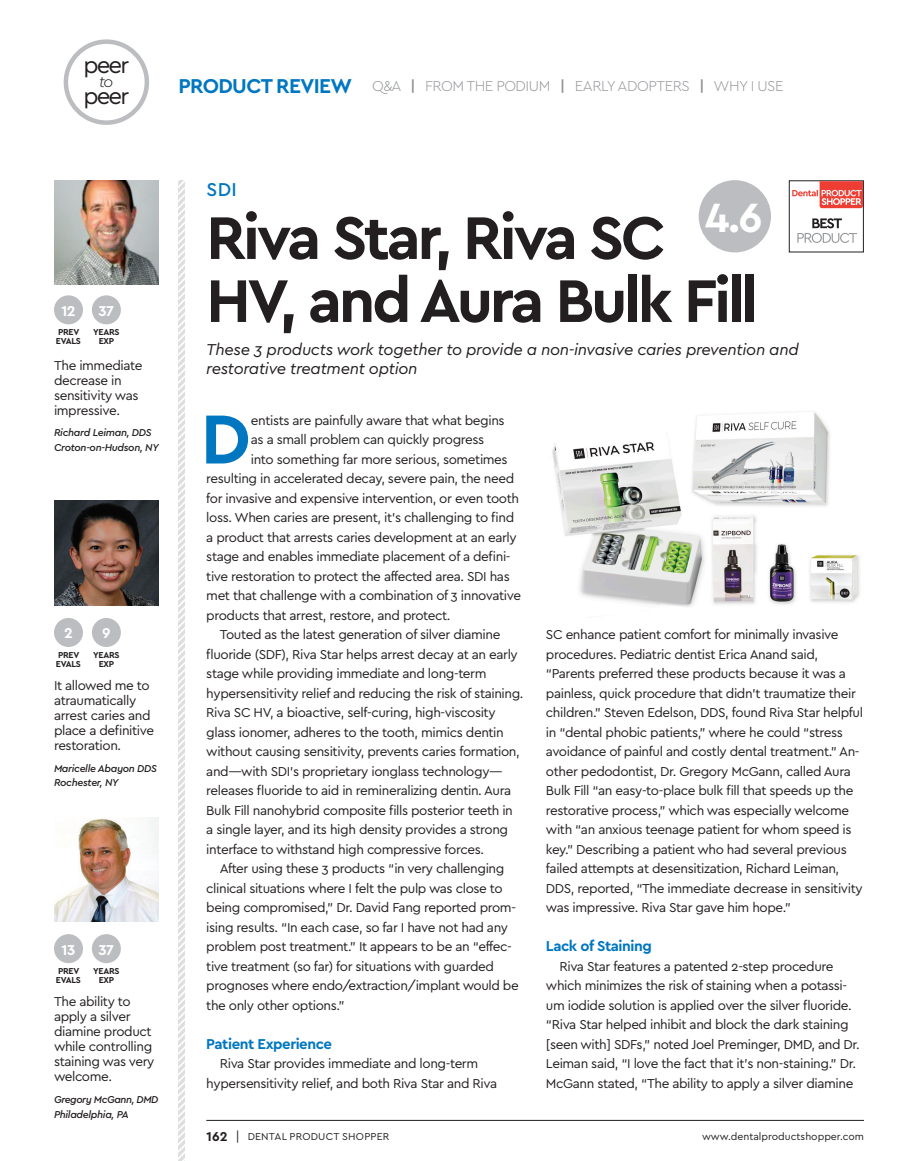
<style>
.page{position:relative;width:918px;height:1161px;background:#fff}
.page>*{position:absolute;margin:0;border:0;box-sizing:border-box;transform-origin:0 0}
.PE_BODY_FIRST_PARAGR{font:700 72.6px "Cera";color:#0077c0}
.PE_PRODUCT_NAME__TOP{font:700 63px/63px "Cera";letter-spacing:-.05em;color:#231f20}
.PE_OVERALL_SCORE_1ST{font:700 42.9px "Cera";color:#fff}
.t1{font:24px "Cera";letter-spacing:-.08em;color:#231f20}
.t2{font:700 21px "Cera";letter-spacing:-.03em;color:#0077c0}
.PE_COMPANY_NAME__TOP{font:500 19.5px "Cera";color:#0077c0}
.PE_MAIN_SUBHEAD{font:italic 16.5px/19.5px "Cera";letter-spacing:-.02em;color:#231f20}
.t3{font:italic 300 16.05px "Cera";color:#231f20}
.t4{font:300 15px "Cera";letter-spacing:-.03em;color:#939598}
.PE_BODY_COPY{font:700 15px "Cera";letter-spacing:-.03em;color:#0077c0}
.PE_EVAL_YEARS___s{font:700 15px "Cera";letter-spacing:-.035em;color:#fff}
.PE_BODY_COPY-2{font:13.5px/19.5px "Cera";letter-spacing:-.03em;color:#231f20}
.PE_BODY_FIRST_PARAGR-2{font:13.5px "Cera";letter-spacing:-.03em;color:#231f20}
.PE_EVAL_QUOTE{font:13.5px/15px "Cera";letter-spacing:-.03em;color:#231f20}
.PE_EVAL_NAME_LOCATIO{font:italic 500 10.5px "Cera";letter-spacing:-.03em;color:#231f20}
.t5{font:10.5px "Cera";color:#231f20}
.t6{font:10.5px "Cera";letter-spacing:.02em;color:#231f20}
.t7{font:700 9px "Cera";letter-spacing:-.03em;color:#231f20}
.s1{font-weight:700}
.s2{font-weight:700;font-size:13.5px}
.s3{font-size:13.5px}
</style>
<div class="page">
<hr style="left:206px;top:1120px;width:658px;height:1px;background:#231f20">
<svg style="left:178px;top:180px;width:7px;height:981px"></svg>
<div style="left:64px;top:39px;width:85px;height:86px;border:4px solid #bcbdc0;border-radius:50%"></div>
<img style="left:54px;top:180px;width:105px;height:105px">
<div style="left:54px;top:295px;width:29px;height:29px;background:#bcbdc0;border-radius:50%"></div>
<div style="left:92px;top:295px;width:29px;height:29px;background:#bcbdc0;border-radius:50%"></div>
<img style="left:54px;top:501px;width:105px;height:105px">
<div style="left:54px;top:618px;width:29px;height:29px;background:#bcbdc0;border-radius:50%"></div>
<div style="left:92px;top:618px;width:29px;height:29px;background:#bcbdc0;border-radius:50%"></div>
<img style="left:54px;top:817px;width:105px;height:105px">
<div style="left:54px;top:934px;width:29px;height:29px;background:#bcbdc0;border-radius:50%"></div>
<div style="left:92px;top:934px;width:29px;height:29px;background:#bcbdc0;border-radius:50%"></div>
<div style="left:789px;top:180px;width:75px;height:72px;border:1px solid #231f20"></div>
<svg style="left:792px;top:181px;width:71px;height:27px"></svg>
<svg style="left:797px;top:218px;width:60px;height:25px"></svg>
<div style="left:699px;top:180px;width:72px;height:72px;background:#bcbdc0;border-radius:50%"></div>
<img style="left:552px;top:412px;width:308px;height:195px">
<p class="t1" style="left:84px;top:49px;width:47px">peer</p>
<p class="t3" style="left:99px;top:71px;width:16px">to</p>
<p class="t1" style="left:84px;top:80px;width:47px">peer</p>
<p class="t2" style="left:178px;top:72px;width:175px">PRODUCT REVIEW</p>
<p class="t4" style="left:372px;top:76px;width:413px">Q&amp;A <span class="s1">|</span> FROM THE PODIUM <span class="s1">|</span> EARLY ADOPTERS <span class="s1">|</span> WHY I USE</p>
<p class="PE_EVAL_YEARS___s" style="left:61px;top:301px;width:16px">12</p>
<p class="t7" style="left:58px;top:326px;width:23px">PREV</p>
<p class="t7" style="left:56px;top:335px;width:27px">EVALS</p>
<p class="PE_EVAL_YEARS___s" style="left:99px;top:301px;width:17px">37</p>
<p class="t7" style="left:93px;top:326px;width:28px">YEARS</p>
<p class="t7" style="left:99px;top:335px;width:17px">EXP</p>
<p class="PE_EVAL_QUOTE" style="left:54px;top:357px;width:90px">The immediate decrease in sensitivity was impressive.</p>
<p class="PE_EVAL_NAME_LOCATIO" style="left:54px;top:426px;width:99px">Richard Leiman, DDS</p>
<p class="PE_EVAL_NAME_LOCATIO" style="left:54px;top:440px;width:106px">Croton-on-Hudson, NY</p>
<p class="PE_EVAL_YEARS___s" style="left:64px;top:623px;width:10px">2</p>
<p class="t7" style="left:58px;top:649px;width:23px">PREV</p>
<p class="t7" style="left:56px;top:658px;width:27px">EVALS</p>
<p class="PE_EVAL_YEARS___s" style="left:102px;top:623px;width:10px">9</p>
<p class="t7" style="left:93px;top:649px;width:28px">YEARS</p>
<p class="t7" style="left:99px;top:658px;width:17px">EXP</p>
<p class="PE_EVAL_QUOTE" style="left:54px;top:678px;width:102px">It allowed me to atraumatically arrest caries and place a definitive restoration.</p>
<p class="PE_EVAL_NAME_LOCATIO" style="left:54px;top:761px;width:105px">Maricelle Abayon DDS</p>
<p class="PE_EVAL_NAME_LOCATIO" style="left:54px;top:776px;width:66px">Rochester, NY</p>
<p class="PE_EVAL_YEARS___s" style="left:62px;top:940px;width:15px">13</p>
<p class="t7" style="left:58px;top:965px;width:23px">PREV</p>
<p class="t7" style="left:56px;top:974px;width:27px">EVALS</p>
<p class="PE_EVAL_YEARS___s" style="left:99px;top:940px;width:17px">37</p>
<p class="t7" style="left:93px;top:965px;width:28px">YEARS</p>
<p class="t7" style="left:99px;top:974px;width:17px">EXP</p>
<p class="PE_EVAL_QUOTE" style="left:54px;top:994px;width:102px">The ability to apply a silver diamine product while controlling staining was very welcome.</p>
<p class="PE_EVAL_NAME_LOCATIO" style="left:54px;top:1092px;width:106px">Gregory McGann, DMD</p>
<p class="PE_EVAL_NAME_LOCATIO" style="left:54px;top:1107px;width:76px">Philadelphia, PA</p>
<p class="PE_COMPANY_NAME__TOP" style="left:206px;top:176px;width:32px">SDI</p>
<p class="PE_PRODUCT_NAME__TOP" style="left:206px;top:204px;width:554px">Riva Star, Riva SC<br>HV, and Aura Bulk Fill</p>
<p class="PE_MAIN_SUBHEAD" style="left:206px;top:339px;width:594px">These 3 products work together to provide a non-invasive caries prevention and restorative treatment option</p>
<p class="PE_OVERALL_SCORE_1ST" style="left:705px;top:189px;width:59px">4.6</p>
<p class="PE_BODY_FIRST_PARAGR" style="left:201px;top:391px;width:52px">D</p>
<p class="PE_BODY_FIRST_PARAGR-2" style="left:251px;top:411px;width:255px">entists are painfully aware that what begins</p>
<p class="PE_BODY_FIRST_PARAGR-2" style="left:251px;top:430px;width:235px">as a small problem can quickly progress</p>
<p class="PE_BODY_FIRST_PARAGR-2" style="left:251px;top:450px;width:258px">into something far more serious, sometimes</p>
<p class="PE_BODY_FIRST_PARAGR-2" style="left:206px;top:470px;width:310px">resulting in accelerated decay, severe pain, the need</p>
<p class="PE_BODY_FIRST_PARAGR-2" style="left:206px;top:489px;width:314px">for invasive and expensive intervention, or even tooth</p>
<p class="PE_BODY_FIRST_PARAGR-2" style="left:206px;top:508px;width:310px">loss. When caries are present, it’s challenging to find</p>
<p class="PE_BODY_FIRST_PARAGR-2" style="left:206px;top:528px;width:312px">a product that arrests caries development at an early</p>
<p class="PE_BODY_FIRST_PARAGR-2" style="left:206px;top:548px;width:306px">stage and enables immediate placement of a defini-</p>
<p class="PE_BODY_FIRST_PARAGR-2" style="left:206px;top:567px;width:305px">tive restoration to protect the affected area. SDI has</p>
<p class="PE_BODY_FIRST_PARAGR-2" style="left:206px;top:586px;width:316px">met that challenge with a combination of 3 innovative</p>
<p class="PE_BODY_FIRST_PARAGR-2" style="left:206px;top:606px;width:246px">products that arrest, restore, and protect.</p>
<p class="PE_BODY_COPY-2" style="left:206px;top:624px;width:319px;text-indent:14px">Touted as the latest generation of silver diamine fluoride (SDF), Riva Star helps arrest decay at an early stage while providing immediate and long-term hypersensitivity relief and reducing the risk of staining.<br>Riva SC HV, a bioactive, self-curing, high-viscosity glass ionomer, adheres to the tooth, mimics dentin without causing sensitivity, prevents caries formation, and—with SDI’s proprietary ionglass technology— releases fluoride to aid in remineralizing dentin. Aura Bulk Fill nanohybrid composite fills posterior teeth in<br>a single layer, and its high density provides a strong interface to withstand high compressive forces.</p>
<p class="PE_BODY_COPY-2" style="left:206px;top:858px;width:314px;text-indent:14px">After using these 3 products “in very challenging clinical situations where I felt the pulp was close to being compromised,” Dr. David Fang reported prom&shy;ising results. “In each case, so far I have not had any problem post treatment.” It appears to be an “effec&shy;tive treatment (so far) for situations with guarded prognoses where endo/extraction/implant would be the only other options.”</p>
<p class="PE_BODY_COPY" style="left:206px;top:1034px;width:127px">Patient Experience</p>
<p class="PE_BODY_COPY-2" style="left:206px;top:1053px;width:292px;text-align:center">Riva Star provides immediate and long-term hypersensitivity relief, and both Riva Star and Riva</p>
<p class="PE_BODY_COPY-2" style="left:546px;top:624px;width:319px">SC enhance patient comfort for minimally invasive procedures. Pediatric dentist Erica Anand said, “Parents preferred these products because it was a painless, quick procedure that didn’t traumatize their children.” Steven Edelson, DDS, found Riva Star helpful in “dental phobic patients,” where he could “stress avoidance of painful and costly dental treatment.” An&shy;other pedodontist, Dr. Gregory McGann, called Aura Bulk Fill “an easy-to-place bulk fill that speeds up the restorative process,” which was especially welcome with “an anxious teenage patient for whom speed is key.” Describing a patient who had several previous failed attempts at desensitization, Richard Leiman, DDS, reported, “The immediate decrease in sensitivity was impressive. Riva Star gave him hope.”</p>
<p class="PE_BODY_COPY" style="left:546px;top:936px;width:107px">Lack of Staining</p>
<p class="PE_BODY_COPY-2" style="left:546px;top:956px;width:315px;text-indent:14px">Riva Star features a patented 2-step procedure which minimizes the risk of staining when a potassi&shy;um iodide solution is applied over the silver fluoride. “Riva Star helped inhibit and block the dark staining [seen with] SDFs,” noted Joel Preminger, DMD, and Dr.<br>Leiman said, “I love the fact that it’s non-staining.” Dr.<br>McGann stated, “The ability to apply a silver diamine</p>
<p class="t6" style="left:206px;top:1130px;width:185px"><span class="s2">162</span> <span class="s3">|</span> DENTAL PRODUCT SHOPPER</p>
<p class="t5" style="left:702px;top:1130px;width:164px">www.dentalproductshopper.com</p>
</div>
